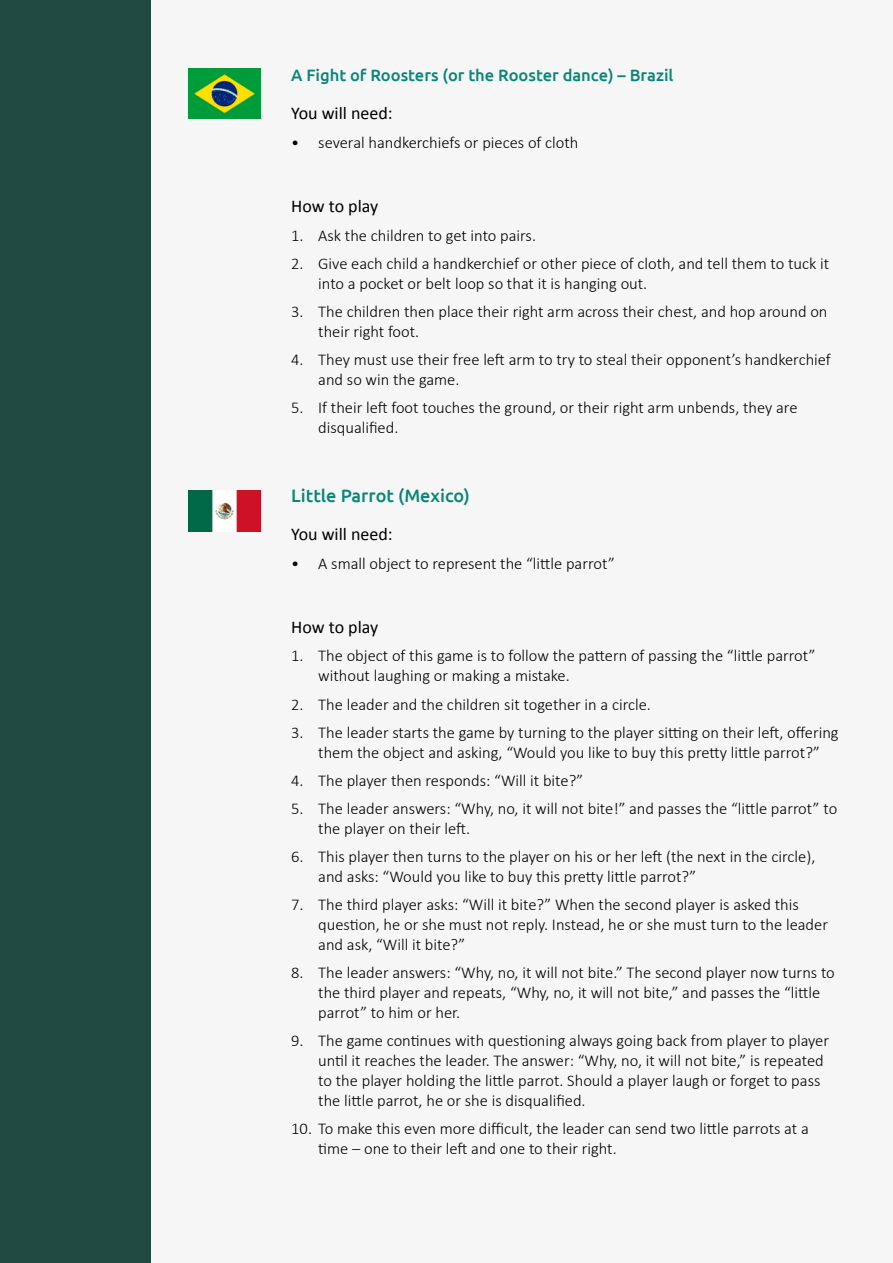
<style>
.page{position:relative;width:893px;height:1263px;background:#fff}
.page>*{position:absolute;margin:0;border:0;box-sizing:border-box;transform-origin:0 0}
.t1{font:18px "Calibri";color:#000}
.t2{font:500 18px "Ubuntu";color:#088677}
.t3{font:300 16.5px/19.8px "Calibri";color:#000}
.t4{font:500 16.5px "Ubuntu";color:#088677}
</style>
<div class="page">
<div style="left:121px;top:0;width:772px;height:1263px;background:#f6f6f6"></div>
<div style="left:0;top:0;width:151px;height:1263px;background:#1f4941"></div>
<img style="left:188px;top:68px;width:72px;height:51px">
<img style="left:188px;top:490px;width:72px;height:41px">
<p class="t4" style="left:291px;top:65px;width:384px">A Fight of Roosters (or the Rooster dance) – Brazil</p>
<p class="t1" style="left:291px;top:102px;width:103px">You will need:</p>
<p class="t3" style="left:291px;top:132px;width:289px">• several handkerchiefs or pieces of cloth</p>
<p class="t1" style="left:291px;top:195px;width:89px">How to play</p>
<p class="t3" style="left:291px;top:225px;width:246px">1. Ask the children to get into pairs.</p>
<p class="t3" style="left:318px;top:253px;width:513px;text-indent:-27px">2. Give each child a handkerchief or other piece of cloth, and tell them to tuck it into a pocket or belt loop so that it is hanging out.</p>
<p class="t3" style="left:318px;top:301px;width:511px;text-indent:-27px">3. The children then place their right arm across their chest, and hop around on their right foot.</p>
<p class="t3" style="left:318px;top:349px;width:514px;text-indent:-27px">4. They must use their free left arm to try to steal their opponent’s handkerchief and so win the game.</p>
<p class="t3" style="left:318px;top:398px;width:481px;text-indent:-27px">5. If their left foot touches the ground, or their right arm unbends, they are disqualified.</p>
<p class="t2" style="left:291px;top:484px;width:180px">Little Parrot (Mexico)</p>
<p class="t1" style="left:291px;top:523px;width:103px">You will need:</p>
<p class="t3" style="left:291px;top:553px;width:325px">• A small object to represent the “little parrot”</p>
<p class="t1" style="left:291px;top:616px;width:89px">How to play</p>
<p class="t3" style="left:318px;top:646px;width:499px;text-indent:-27px">1. The object of this game is to follow the pattern of passing the “little parrot” without laughing or making a mistake.</p>
<p class="t3" style="left:291px;top:694px;width:361px">2. The leader and the children sit together in a circle.</p>
<p class="t3" style="left:291px;top:722px;width:549px;text-align:center">3. The leader starts the game by turning to the player sitting on their left, offering them the object and asking, “Would you like to buy this pretty little parrot?”</p>
<p class="t3" style="left:291px;top:770px;width:294px">4. The player then responds: “Will it bite?”</p>
<p class="t3" style="left:318px;top:799px;width:521px;text-indent:-27px">5. The leader answers: “Why, no, it will not bite!” and passes the “little parrot” to the player on their left.</p>
<p class="t3" style="left:318px;top:847px;width:499px;text-indent:-27px">6. This player then turns to the player on his or her left (the next in the circle), and asks: “Would you like to buy this pretty little parrot?”</p>
<p class="t3" style="left:318px;top:895px;width:511px;text-indent:-27px">7. The third player asks: “Will it bite?” When the second player is asked this question, he or she must not reply. Instead, he or she must turn to the leader and ask, “Will it bite?”</p>
<p class="t3" style="left:318px;top:963px;width:518px;text-indent:-27px">8. The leader answers: “Why, no, it will not bite.” The second player now turns to the third player and repeats, “Why, no, it will not bite,” and passes the “little parrot” to him or her.</p>
<p class="t3" style="left:318px;top:1031px;width:512px;text-indent:-27px">9. The game continues with questioning always going back from player to player until it reaches the leader. The answer: “Why, no, it will not bite,” is repeated to the player holding the little parrot. Should a player laugh or forget to pass the little parrot, he or she is disqualified.</p>
<p class="t3" style="left:318px;top:1118px;width:492px;text-indent:-27px">10. To make this even more difficult, the leader can send two little parrots at a time – one to their left and one to their right.</p>
</div>
